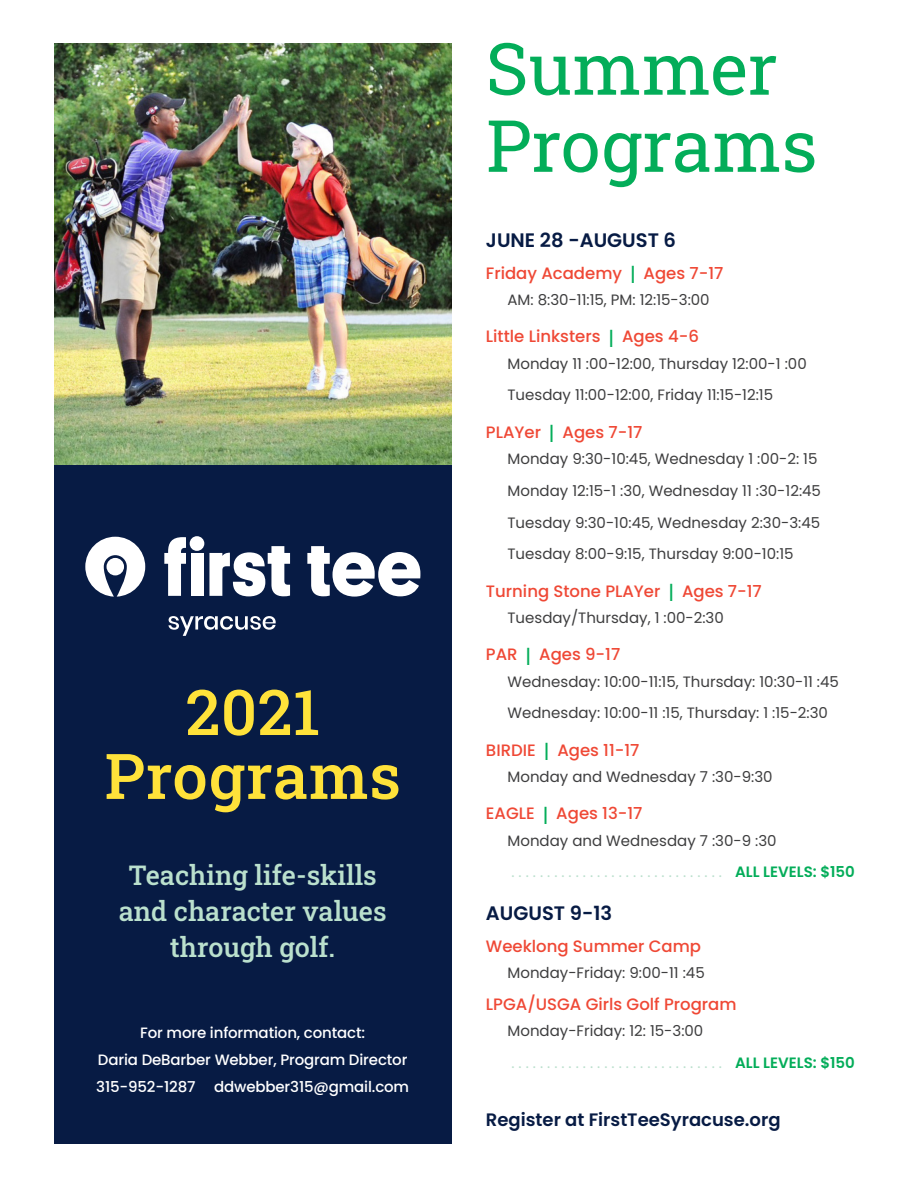
<style>
.page{position:relative;width:918px;height:1188px;background:#fff}
.page>*{position:absolute;margin:0;border:0;box-sizing:border-box;transform-origin:0 0}
.t1{font:72px "Roboto Slab";color:#03ad59}
.t2{font:500 63px "Roboto Slab";letter-spacing:.01em;color:#ffe23a}
.t3{font:500 27px/36px "Roboto Slab";color:#bae0cd;text-align:center}
.date{font:600 19.5px "Poppins";color:#071b44}
.t4{font:600 18px "Poppins";color:#071b44}
.camp{font:500 16.5px "Poppins";color:#ef4835}
.time{font:15px "Poppins";color:#3e3e3f}
.t5{font:500 15px/27px "Poppins";letter-spacing:-.01em;color:#fff;text-align:center}
.t6{font:15px "Poppins";color:#bae0cd}
.s1{font-size:24.75px;color:#03ad59}
.s2{font-weight:600;color:#03ad59}
</style>
<div class="page">
<img style="left:54px;top:43px;width:397px;height:422px">
<div style="left:54px;top:465px;width:397px;height:679px;background:#071b44"></div>
<svg style="left:168px;top:616px;width:108px;height:20px"></svg>
<svg style="left:164px;top:537px;width:22px;height:59px"></svg>
<svg style="left:209px;top:546px;width:81px;height:50px"></svg>
<svg style="left:307px;top:546px;width:113px;height:51px"></svg>
<div style="left:191px;top:553px;width:12px;height:43px;background:#fff"></div>
<div style="left:190px;top:536px;width:14px;height:15px;background:#fff;border-radius:50%"></div>
<svg style="left:85px;top:537px;width:60px;height:60px"></svg>
<div style="left:107px;top:558px;width:17px;height:17px;background:#fff;border-radius:50%"></div>
<p class="t2" style="left:185px;top:669px;width:136px">2021</p>
<p class="t2" style="left:105px;top:733px;width:298px">Programs</p>
<p class="t3" style="left:119px;top:856px;width:269px">Teaching life-skills and character values through golf.</p>
<p class="t5" style="left:96px;top:1019px;width:314px">For more information, contact:<br>Daria DeBarber Webber, Program Director<br>315-952-1287 ddwebber315@gmail.com</p>
<p class="t1" style="left:486px;top:19px;width:293px">Summer</p>
<p class="t1" style="left:486px;top:96px;width:333px">Programs</p>
<p class="date" style="left:486px;top:229px;width:192px">JUNE 28 -AUGUST 6</p>
<p class="camp" style="left:486px;top:263px;width:239px">Friday Academy <span class="s1">I</span> Ages 7-17</p>
<p class="time" style="left:508px;top:291px;width:204px">AM: 8:30-11:15, PM: 12:15-3:00</p>
<p class="camp" style="left:486px;top:327px;width:214px">Little Linksters <span class="s1">I</span> Ages 4-6</p>
<p class="time" style="left:508px;top:355px;width:301px">Monday 11 :00-12:00, Thursday 12:00-1 :00</p>
<p class="time" style="left:508px;top:386px;width:267px">Tuesday 11:00-12:00, Friday 11:15-12:15</p>
<p class="camp" style="left:486px;top:422px;width:158px">PLAYer <span class="s1">I</span> Ages 7-17</p>
<p class="time" style="left:508px;top:450px;width:311px">Monday 9:30-10:45, Wednesday 1 :00-2: 15</p>
<p class="time" style="left:508px;top:482px;width:315px">Monday 12:15-1 :30, Wednesday 11 :30-12:45</p>
<p class="time" style="left:508px;top:514px;width:314px">Tuesday 9:30-10:45, Wednesday 2:30-3:45</p>
<p class="time" style="left:508px;top:545px;width:288px">Tuesday 8:00-9:15, Thursday 9:00-10:15</p>
<p class="camp" style="left:486px;top:581px;width:277px">Turning Stone PLAYer <span class="s1">I</span> Ages 7-17</p>
<p class="time" style="left:508px;top:609px;width:218px">Tuesday/Thursday, 1 :00-2:30</p>
<p class="camp" style="left:486px;top:645px;width:136px">PAR <span class="s1">I</span> Ages 9-17</p>
<p class="time" style="left:508px;top:673px;width:333px">Wednesday: 10:00-11:15, Thursday: 10:30-11 :45</p>
<p class="time" style="left:508px;top:704px;width:322px">Wednesday: 10:00-11 :15, Thursday: 1 :15-2:30</p>
<p class="camp" style="left:486px;top:740px;width:155px">BIRDIE <span class="s1">I</span> Ages 11-17</p>
<p class="time" style="left:508px;top:768px;width:267px">Monday and Wednesday 7 :30-9:30</p>
<p class="camp" style="left:486px;top:804px;width:158px">EAGLE <span class="s1">I</span> Ages 13-17</p>
<p class="time" style="left:508px;top:832px;width:271px">Monday and Wednesday 7 :30-9 :30</p>
<p class="t6" style="left:511px;top:863px;width:345px">. . . . . . . . . . . . . . . . . . . . . . . . . . . . . . <span class="s2">ALL LEVELS: $150</span></p>
<p class="date" style="left:486px;top:902px;width:128px">AUGUST 9-13</p>
<p class="camp" style="left:486px;top:936px;width:217px">Weeklong Summer Camp</p>
<p class="time" style="left:508px;top:964px;width:199px">Monday-Friday: 9:00-11 :45</p>
<p class="camp" style="left:486px;top:995px;width:252px">LPGA/USGA Girls Golf Program</p>
<p class="time" style="left:508px;top:1022px;width:197px">Monday-Friday: 12: 15-3:00</p>
<p class="t6" style="left:511px;top:1054px;width:345px">. . . . . . . . . . . . . . . . . . . . . . . . . . . . . . <span class="s2">ALL LEVELS: $150</span></p>
<p class="t4" style="left:486px;top:1109px;width:296px">Register at FirstTeeSyracuse.org</p>
</div>
